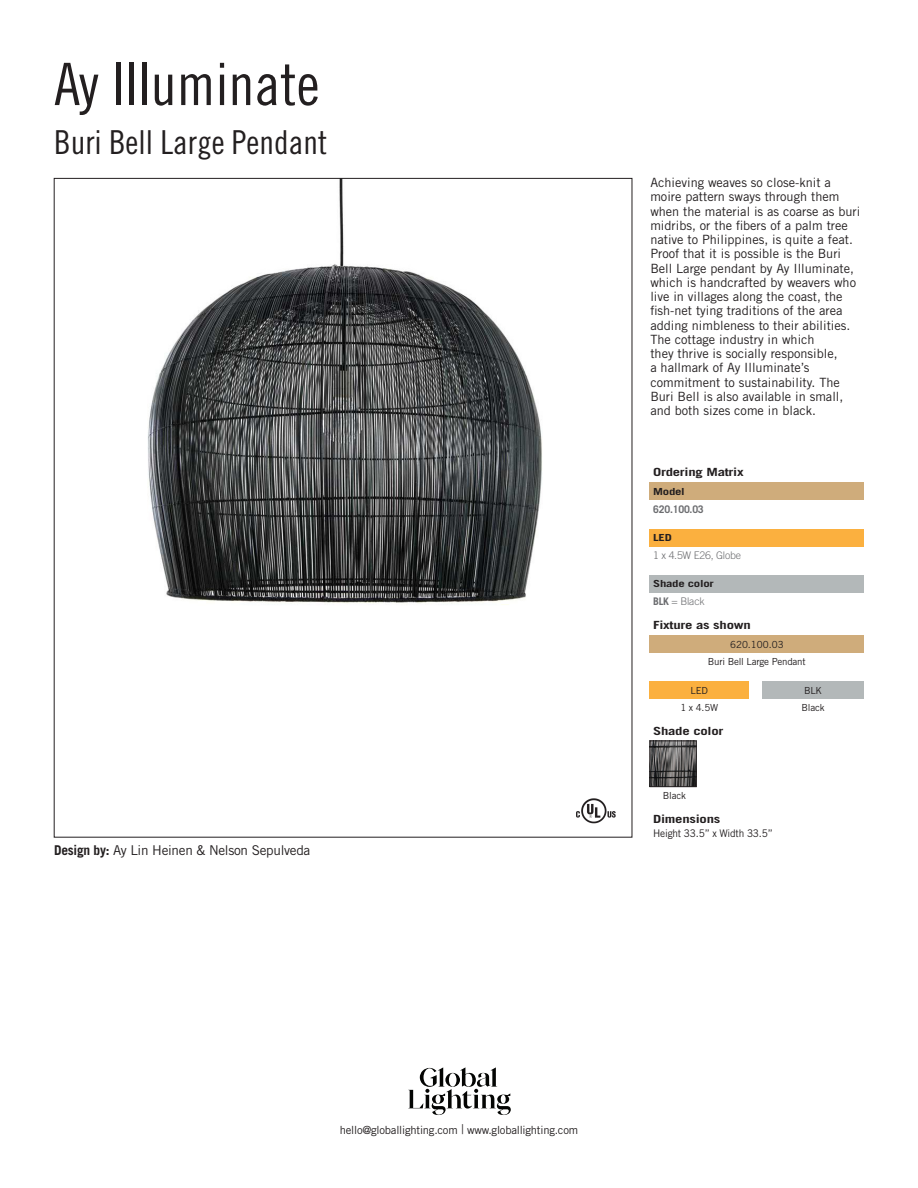
<style>
.page{position:relative;width:918px;height:1188px;background:#fff}
.page>*{position:absolute;margin:0;border:0;box-sizing:border-box;transform-origin:0 0}
.t1{font:58.5px "Trade Gothic LT Std Cn 18";color:#231f20}
.t2{font:33px "Trade Gothic LT Std Cn 18";color:#231f20}
.t3{font:13.5px "Trade Gothic LT Std";letter-spacing:-.02em;color:#231f20}
.t4{font:12.75px/14.2px "Trade Gothic LT Std";color:#231f20}
.t5{font:700 11.25px "Trade Gothic LT Std";letter-spacing:-.02em;color:#231f20;scale:1.31 1}
.t6{font:11.25px "Trade Gothic LT Std";letter-spacing:-.02em;color:#231f20}
.t7{font:300 10.5px "Trade Gothic LT Std";letter-spacing:-.02em;color:#6c6d70}
.t8{font:10.5px "Trade Gothic LT Std";letter-spacing:-.02em;color:#231f20;scale:.96 1}
.t9{font:700 10.5px "Trade Gothic LT Std";letter-spacing:-.02em;color:#6c6d70}
.t10{font:9.75px "Trade Gothic LT Std";letter-spacing:-.02em;color:#231f20}
.t11{font:700 9.75px "Trade Gothic LT Std";letter-spacing:-.02em;color:#231f20;scale:1.31 1}
.s1{font-weight:700}
.s2{font-weight:300;font-size:13.5px}
</style>
<div class="page">
<img style="left:148px;top:180px;width:394px;height:425px">
<img style="left:576px;top:798px;width:40px;height:26px">
<div style="left:649px;top:575px;width:215px;height:18px;background:#b3b8b9"></div>
<img style="left:652px;top:743px;width:42px;height:42px">
<div style="left:650px;top:741px;width:46px;height:46px;border:1px solid #231f20"></div>
<div style="left:650px;top:482px;width:214px;height:18px;background:#cfac7b"></div>
<div style="left:650px;top:529px;width:214px;height:18px;background:#fbb03f"></div>
<div style="left:650px;top:635px;width:214px;height:18px;background:#cfac7b"></div>
<div style="left:650px;top:681px;width:99px;height:18px;background:#fbb03f"></div>
<div style="left:762px;top:681px;width:102px;height:18px;background:#b3b8b9"></div>
<svg style="left:408px;top:1067px;width:103px;height:48px"></svg>
<p class="t1" style="left:54px;top:49px;width:267px">Ay Illuminate</p>
<p class="t2" style="left:54px;top:123px;width:275px">Buri Bell Large Pendant</p>
<p class="t3" style="left:54px;top:842px;width:258px"><span class="s1">Design by:</span> Ay Lin Heinen &amp; Nelson Sepulveda</p>
<p class="t4" style="left:650px;top:175px;width:211px">Achieving weaves so close-knit a moire pattern sways through them when the material is as coarse as buri midribs, or the fibers of a palm tree native to Philippines, is quite a feat.<br>Proof that it is possible is the Buri Bell Large pendant by Ay Illuminate, which is handcrafted by weavers who live in villages along the coast, the fish-net tying traditions of the area adding nimbleness to their abilities.<br>The cottage industry in which<br>they thrive is socially responsible,<br>a hallmark of Ay Illuminate’s commitment to sustainability. The Buri Bell is also available in small, and both sizes come in black.</p>
<p class="t5" style="left:653px;top:466px;width:71px">Ordering Matrix</p>
<p class="t11" style="left:653px;top:485px;width:26px">Model</p>
<p class="t9" style="left:653px;top:502px;width:52px">620.100.03</p>
<p class="t7" style="left:653px;top:549px;width:89px">1 x 4.5W E26, Globe</p>
<p class="t11" style="left:653px;top:532px;width:16px">LED</p>
<p class="t11" style="left:653px;top:578px;width:48px">Shade color</p>
<p class="t7" style="left:653px;top:595px;width:53px"><span class="s1">BLK</span> = Black</p>
<p class="t5" style="left:653px;top:618px;width:76px">Fixture as shown</p>
<p class="t10" style="left:730px;top:638px;width:55px">620.100.03</p>
<p class="t10" style="left:708px;top:655px;width:99px">Buri Bell Large Pendant</p>
<p class="t10" style="left:680px;top:701px;width:39px">1 x 4.5W</p>
<p class="t10" style="left:691px;top:684px;width:19px">LED</p>
<p class="t10" style="left:804px;top:684px;width:20px">BLK</p>
<p class="t10" style="left:802px;top:701px;width:25px">Black</p>
<p class="t5" style="left:653px;top:724px;width:55px">Shade color</p>
<p class="t10" style="left:663px;top:789px;width:25px">Black</p>
<p class="t5" style="left:653px;top:812px;width:53px">Dimensions</p>
<p class="t8" style="left:653px;top:827px;width:126px">Height 33.5” x Width 33.5”</p>
<p class="t6" style="left:340px;top:1123px;width:240px">hello@globallighting.com <span class="s2">|</span> www.globallighting.com</p>
</div>
